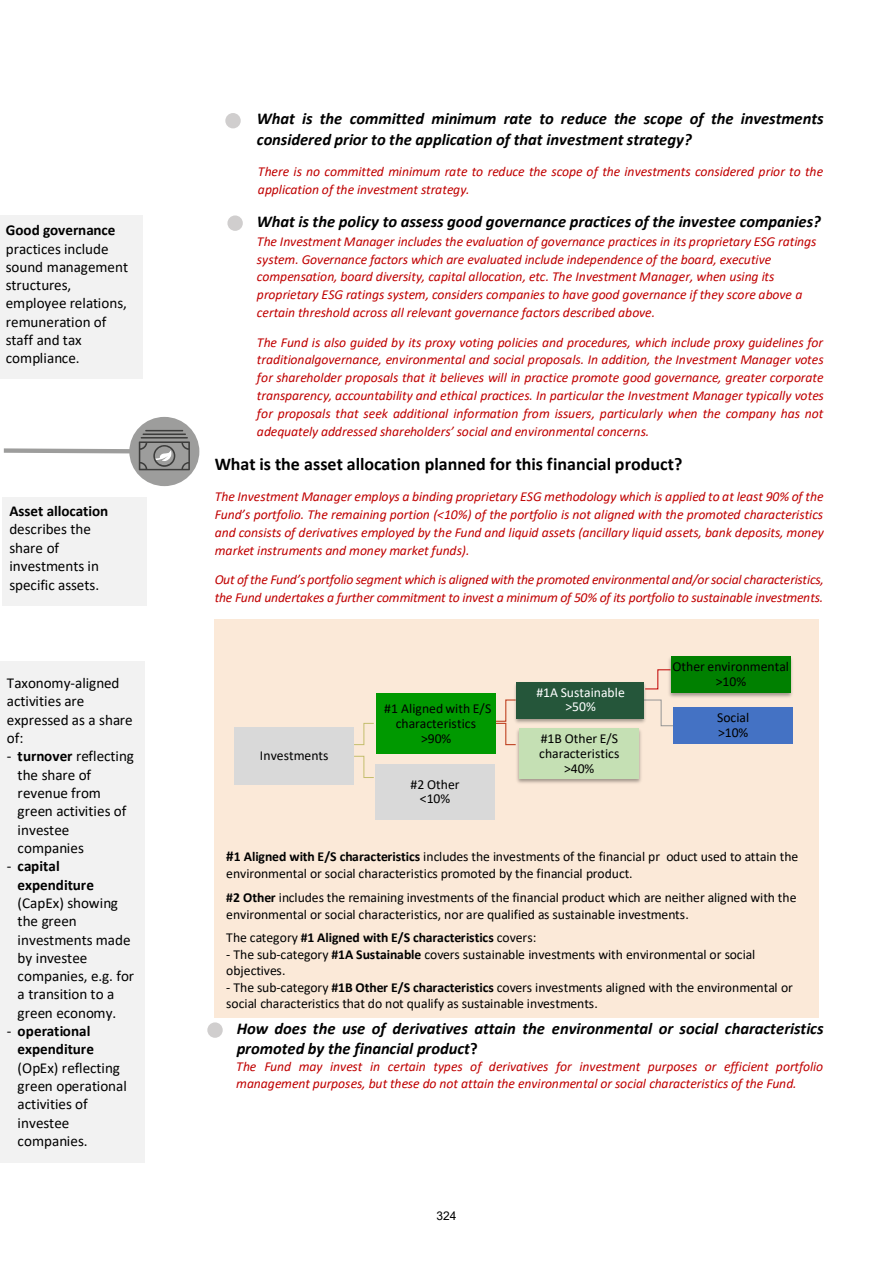
<style>
.page{position:relative;width:893px;height:1263px;background:#fff}
.page>*{position:absolute;margin:0;border:0;box-sizing:border-box;transform-origin:0 0}
.t1{font:700 18px "Calibri";color:#000}
.t2{font:italic 700 16.5px/21.6px "Calibri";letter-spacing:-.005em;color:#000}
.t3{font:15.15px/18.3px "Calibri";color:#000}
.t4{font:italic 13.65px/17.7px "Calibri";letter-spacing:-.015em;color:#c00000}
.t5{font:13.65px/15px "Calibri";color:#000}
.t6{font:700 13.65px "Calibri";letter-spacing:-.005em;color:#000}
.t7{font:13.65px/14.7px "Calibri";color:#fff;text-align:center}
.t8{font:12px "Arial";color:#000}
.s1{font-weight:700}
.s2{font-weight:700;font-size:15.15px}
.s3{font-weight:400}
.s4{font-style:normal}
</style>
<div class="page">
<div style="left:214px;top:619px;width:605px;height:399px;background:#fbe9d8"></div>
<svg style="left:354px;top:755px;width:20px;height:23px"></svg>
<svg style="left:649px;top:699px;width:24px;height:27px"></svg>
<svg style="left:496px;top:699px;width:18px;height:47px"></svg>
<svg style="left:354px;top:723px;width:20px;height:22px"></svg>
<div style="left:234px;top:727px;width:120px;height:58px;background:#d9d9d9"></div>
<div style="left:376px;top:693px;width:120px;height:61px;background:#090"></div>
<img style="left:511px;top:682px;width:138px;height:44px">
<img style="left:522px;top:718px;width:118px;height:8px">
<div style="left:517px;top:682px;width:127px;height:36px;background:#25563a"></div>
<img style="left:658px;top:658px;width:134px;height:47px">
<div style="left:671px;top:656px;width:120px;height:36px;background:#008000"></div>
<div style="left:673px;top:707px;width:120px;height:37px;background:#4472c4"></div>
<img style="left:514px;top:728px;width:127px;height:55px">
<img style="left:525px;top:723px;width:109px;height:60px">
<div style="left:519px;top:729px;width:120px;height:50px;background:#c5e0b4"></div>
<div style="left:375px;top:764px;width:120px;height:56px;background:#d9d9d9"></div>
<div style="left:2px;top:497px;width:145px;height:109px;background:#f2f2f2"></div>
<div style="left:0;top:661px;width:145px;height:502px;background:#f2f2f2"></div>
<div style="left:227px;top:215px;width:16px;height:16px;background:#d0cece;border-radius:50%"></div>
<div style="left:129px;top:417px;width:70px;height:69px;background:#9d9d9c;border-radius:50%"></div>
<svg style="left:4px;top:441px;width:186px;height:29px"></svg>
<hr style="left:141px;top:437px;width:47px;height:2px;background:#3c3c3b">
<hr style="left:143px;top:433px;width:43px;height:2px;background:#3c3c3b">
<hr style="left:145px;top:430px;width:38px;height:1px;background:#3c3c3b">
<div style="left:207px;top:1022px;width:16px;height:16px;background:#d0cece;border-radius:50%"></div>
<div style="left:225px;top:113px;width:16px;height:15px;background:#d0cece;border-radius:50%"></div>
<div style="left:0;top:216px;width:143px;height:163px;background:#f2f2f2"></div>
<svg style="left:644px;top:669px;width:27px;height:21px"></svg>
<p class="t3" style="left:6px;top:222px;width:124px"><span class="s1">Good governance </span>practices include sound management structures, employee relations, remuneration of staff and tax compliance.</p>
<p class="t3" style="left:9px;top:503px;width:100px"><span class="s1">Asset allocation </span>describes the share of investments in specific assets.</p>
<p class="t3" style="left:7px;top:675px;width:127px">Taxonomy-aligned activities are expressed as a share of:</p>
<p class="t3" style="left:18px;top:748px;width:118px;text-indent:-11px">- <span class="s1">turnover</span> reflecting the share of revenue from green activities of investee companies</p>
<p class="t3" style="left:18px;top:858px;width:118px;text-indent:-11px">- <span class="s1">capital expenditure </span>(CapEx) showing the green investments made by investee companies, e.g. for a transition to a green economy.</p>
<p class="t3" style="left:18px;top:1023px;width:111px;text-indent:-11px">- <span class="s1">operational expenditure </span>(OpEx) reflecting green operational activities of investee companies.</p>
<p class="t2" style="left:257px;top:109px;width:568px">What is the committed minimum rate to reduce the scope of the investments considered prior to the application of that investment strategy?</p>
<p class="t4" style="left:258px;top:164px;width:567px">There is no committed minimum rate to reduce the scope of the investments considered prior to the application of the investment strategy.</p>
<p class="t2" style="left:257px;top:212px;width:566px">What is the policy to assess good governance practices of the investee companies?</p>
<p class="t4" style="left:257px;top:234px;width:561px">The Investment Manager includes the evaluation of governance practices in its proprietary ESG ratings system. Governance factors which are evaluated include independence of the board, executive compensation, board diversity, capital allocation, etc. The Investment Manager, when using its proprietary ESG ratings system, considers companies to have good governance if they score above a certain threshold across all relevant governance factors described above.</p>
<p class="t4" style="left:257px;top:334px;width:568px;text-align:justify">The Fund is also guided by its proxy voting policies and procedures, which include proxy guidelines for traditionalgovernance, environmental and social proposals. In addition, the Investment Manager votes for shareholder proposals that it believes will in practice promote good governance, greater corporate transparency, accountability and ethical practices. In particular the Investment Manager typically votes for proposals that seek additional information from issuers, particularly when the company has not adequately addressed shareholders’ social and environmental concerns.</p>
<p class="t1" style="left:215px;top:456px;width:469px">What is the asset allocation planned for this financial product?</p>
<p class="t4" style="left:215px;top:489px;width:611px;text-align:justify">The Investment Manager employs a binding proprietary ESG methodology which is applied to at least 90% of the Fund’s portfolio. The remaining portion (&lt;10%) of the portfolio is not aligned with the promoted characteristics and consists of derivatives employed by the Fund and liquid assets (ancillary liquid assets, bank deposits, money market instruments and money market funds).</p>
<p class="t4" style="left:215px;top:572px;width:611px">Out of the Fund’s portfolio segment which is aligned with the promoted environmental and/or social characteristics, the Fund undertakes a further commitment to invest a minimum of 50% of its portfolio to sustainable investments.</p>
<p class="t5" style="left:260px;top:749px;width:70px">Investments</p>
<p class="t5" style="left:384px;top:702px;width:108px;text-align:center">#1 Aligned with E/S characteristics &gt;90%</p>
<p class="t5" style="left:411px;top:778px;width:51px;text-align:center">#2 Other &lt;10%</p>
<p class="t7" style="left:536px;top:686px;width:90px">#1A Sustainable &gt;50%</p>
<p class="t5" style="left:539px;top:732px;width:82px;text-align:center">#1B Other E/S characteristics &gt;40%</p>
<p class="t5" style="left:672px;top:660px;width:118px;text-align:center">Other environmental &gt;10%</p>
<p class="t5" style="left:717px;top:711px;width:33px">Social &gt;10%</p>
<p class="t5" style="left:226px;top:849px;width:574px;line-height:17px"><span class="s2">#</span><span class="s1">1 Aligned with E/S characteristics</span> includes the investments of the financial pr oduct used to attain the environmental or social characteristics promoted by the financial product.</p>
<p class="t5" style="left:226px;top:890px;width:572px;line-height:16.5px"><span class="s1">#2 Other</span> includes the remaining investments of the financial product which are neither aligned with the environmental or social characteristics, nor are qualified as sustainable investments.</p>
<p class="t6" style="left:226px;top:932px;width:312px"><span class="s3">The category</span> #1 Aligned with E/S characteristics <span class="s3">covers:</span></p>
<p class="t5" style="left:226px;top:947px;width:530px;line-height:16.2px">- The sub-category <span class="s1">#1A Sustainable</span> covers sustainable investments with environmental or social objectives.</p>
<p class="t5" style="left:226px;top:980px;width:568px;line-height:16.6px">- The sub-category <span class="s1">#1B Other E/S characteristics</span> covers investments aligned with the environmental or social characteristics that do not qualify as sustainable investments.</p>
<p class="t2" style="left:237px;top:1020px;width:588px;line-height:20.1px">How does the use of derivatives attain the environmental or social characteristics promoted by the financial product<span class="s4">?</span></p>
<p class="t4" style="left:236px;top:1060px;width:588px;line-height:16.2px">The Fund may invest in certain types of derivatives for investment purposes or efficient portfolio management purposes, but these do not attain the environmental or social characteristics of the Fund.</p>
<p class="t8" style="left:436px;top:1207px;width:22px">324</p>
</div>
